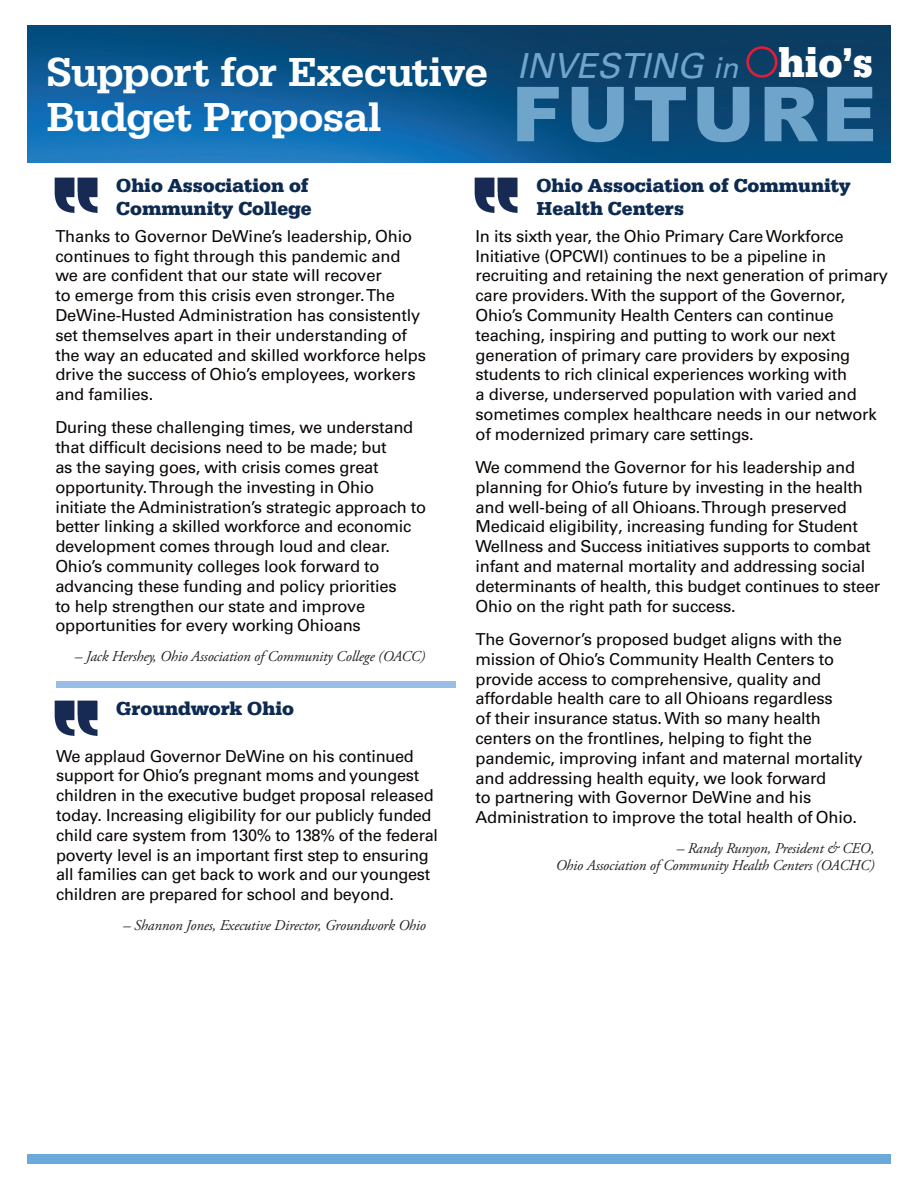
<style>
.page{position:relative;width:918px;height:1188px;background:#fff}
.page>*{position:absolute;margin:0;border:0;box-sizing:border-box;transform-origin:0 0}
.t1{font:900 75.9px "Arial";letter-spacing:.05em;color:#6fa4cb}
.t2{font:500 42px/45px "Serifa";letter-spacing:-.005em;color:#fff}
.t3{font:italic 34.5px "Univers LT Pro 55";color:#6fa4cb}
.t4{font:700 19.5px/23.4px "Serifa";color:#0d2b51}
.t5{font:16.5px/19.8px "Univers LT Pro 55 Roman";letter-spacing:-.015em;color:#0a0604}
.t6{font:italic 15px/16.5px "Adobe Garamond Pro";letter-spacing:-.01em;color:#231f20;text-align:right}
.s1{font-size:28.8px}
.s2{font-family:"Serifa";font-weight:700;font-style:normal;font-size:43.2px;color:#fff}
</style>
<div class="page">
<img style="left:27px;top:25px;width:864px;height:138px">
<div style="left:27px;top:1154px;width:864px;height:10px;background:#6ca9db"></div>
<svg style="left:746px;top:46px;width:32px;height:32px"></svg>
<img style="left:54px;top:177px;width:44px;height:36px">
<img style="left:474px;top:177px;width:44px;height:36px">
<div style="left:56px;top:682px;width:399px;height:6px;background:#98bee5"></div>
<img style="left:54px;top:700px;width:44px;height:36px">
<h2 class="t2" style="left:46px;top:49px;width:443px">Support for Executive<br>Budget Proposal</h2>
<h3 class="t3" style="left:517px;top:45px;width:357px">INVESTING <span class="s1">in</span> <span class="s2">hio’s</span></h3>
<h1 class="t1" style="left:512px;top:59px;width:366px">FUTURE</h1>
<p class="t4" style="left:116px;top:174px;width:197px">Ohio Association of<br>Community College</p>
<p class="t5" style="left:55px;top:226px;width:372px">Thanks to Governor DeWine’s leadership, Ohio continues to fight through this pandemic and we are confident that our state will recover<br>to emerge from this crisis even stronger. The DeWine-Husted Administration has consistently set themselves apart in their understanding of the way an educated and skilled workforce helps drive the success of Ohio’s employees, workers and families.</p>
<p class="t5" style="left:55px;top:418px;width:372px">During these challenging times, we understand that difficult decisions need to be made; but<br>as the saying goes, with crisis comes great opportunity. Through the investing in Ohio initiate the Administration’s strategic approach to better linking a skilled workforce and economic development comes through loud and clear.<br>Ohio’s community colleges look forward to advancing these funding and policy priorities<br>to help strengthen our state and improve opportunities for every working Ohioans</p>
<p class="t6" style="left:75px;top:649px;width:352px">– Jack Hershey, Ohio Association of Community College (OACC)</p>
<p class="t4" style="left:116px;top:697px;width:179px">Groundwork Ohio</p>
<p class="t5" style="left:56px;top:746px;width:384px">We applaud Governor DeWine on his continued support for Ohio’s pregnant moms and youngest children in the executive budget proposal released today. Increasing eligibility for our publicly funded child care system from 130% to 138% of the federal poverty level is an important first step to ensuring all families can get back to work and our youngest children are prepared for school and beyond.</p>
<p class="t6" style="left:123px;top:918px;width:304px">– Shannon Jones, Executive Director, Groundwork Ohio</p>
<p class="t4" style="left:537px;top:174px;width:316px">Ohio Association of Community<br>Health Centers</p>
<p class="t5" style="left:476px;top:226px;width:414px">In its sixth year, the Ohio Primary Care Workforce Initiative (OPCWI) continues to be a pipeline in recruiting and retaining the next generation of primary care providers. With the support of the Governor, Ohio’s Community Health Centers can continue teaching, inspiring and putting to work our next generation of primary care providers by exposing students to rich clinical experiences working with<br>a diverse, underserved population with varied and sometimes complex healthcare needs in our network of modernized primary care settings.</p>
<p class="t5" style="left:476px;top:457px;width:406px">We commend the Governor for his leadership and planning for Ohio’s future by investing in the health and well-being of all Ohioans. Through preserved Medicaid eligibility, increasing funding for Student Wellness and Success initiatives supports to combat infant and maternal mortality and addressing social determinants of health, this budget continues to steer Ohio on the right path for success.</p>
<p class="t5" style="left:476px;top:629px;width:389px">The Governor’s proposed budget aligns with the mission of Ohio’s Community Health Centers to provide access to comprehensive, quality and affordable health care to all Ohioans regardless<br>of their insurance status. With so many health centers on the frontlines, helping to fight the pandemic, improving infant and maternal mortality and addressing health equity, we look forward<br>to partnering with Governor DeWine and his Administration to improve the total health of Ohio.</p>
<p class="t6" style="left:556px;top:841px;width:320px">– Randy Runyon, President &amp; CEO,<br>Ohio Association of Community Health Centers (OACHC)</p>
</div>
